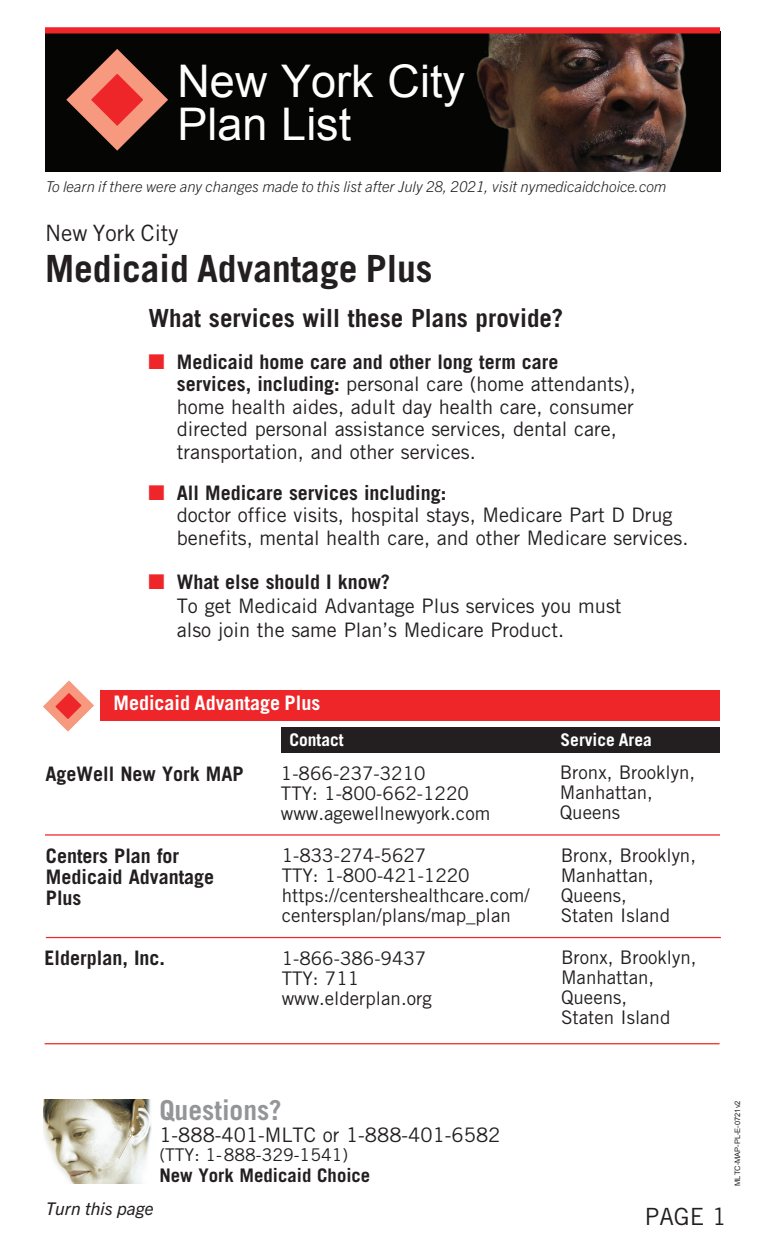
<style>
.page{position:relative;width:765px;height:1260px;background:#fff}
.page>*{position:absolute;margin:0;border:0;box-sizing:border-box;transform-origin:0 0}
.t1{font:45px/42.5px "Arial";color:#fff}
.t2{font:700 37.5px "Trade Gothic LT Std";color:#231f20}
.t3{font:700 27.5px "Trade Gothic LT Std";color:#939598}
.t4{font:700 25px "Trade Gothic LT Std";color:#231f20}
.t5{font:23.75px "Trade Gothic LT Std";color:#231f20}
.t6{font:22.5px "Trade Gothic LT Std";color:#231f20}
.t7{font:20px/22.5px "Trade Gothic LT Std";color:#231f20}
.t8{font:700 20px/21.2px "Trade Gothic LT Std";color:#231f20}
.t9{font:700 20px "Trade Gothic LT Std";color:#fff}
.t10{font:18.75px/20px "Trade Gothic LT Std";color:#231f20}
.t11{font:700 18.75px "Trade Gothic LT Std";color:#231f20}
.t12{font:17.5px "Trade Gothic LT Std";color:#231f20}
.t13{font:700 17.5px "Trade Gothic LT Std";color:#fff}
.t14{font:italic 17.5px "Trade Gothic Next LT Pro";color:#231f20}
.t15{font:italic 300 15px "Trade Gothic Next LT Pro";color:#231f20}
.t16{font:7.5px "Arial";color:#231f20}
.s1{color:#ee2629}
.s2{font-weight:700}
</style>
<div class="page">
<div style="left:281px;top:727px;width:439px;height:25px;background:#231f20"></div>
<hr style="left:45px;top:1043px;width:675px;height:1px;background:#ee2629">
<hr style="left:46px;top:937px;width:675px;height:1px;background:#ee2629">
<hr style="left:45px;top:834px;width:675px;height:2px;background:#ee2629">
<img style="left:45px;top:33px;width:675px;height:139px">
<div style="left:100px;top:690px;width:620px;height:31px;background:#ee2629"></div>
<div style="left:45px;top:27px;width:675px;height:6px;background:#ee2629"></div>
<svg style="left:54px;top:36px;width:127px;height:127px;background:#502a23"></svg>
<svg style="left:43px;top:680px;width:51px;height:52px"></svg>
<img style="left:43px;top:1100px;width:109px;height:83px">
<h1 class="t1" style="left:178px;top:61px;width:289px">New York City<br>Plan List</h1>
<p class="t15" style="left:46px;top:176px;width:622px">To learn if there were any changes made to this list after July 28, 2021, visit nymedicaidchoice.com</p>
<p class="t6" style="left:45px;top:219px;width:135px">New York City</p>
<h2 class="t2" style="left:45px;top:245px;width:389px">Medicaid Advantage Plus</h2>
<p class="t4" style="left:149px;top:303px;width:416px">What services will these Plans provide?</p>
<p class="t7" style="left:177px;top:350px;width:461px;text-indent:-28px"><span class="s1">■</span> <span class="s2">Medicaid home care and other long term care services, including:</span> personal care (home attendants), home health aides, adult day health care, consumer directed personal assistance services, dental care, transportation, and other services.</p>
<p class="t7" style="left:177px;top:481px;width:513px;text-indent:-28px"><span class="s1">■</span> <span class="s2">All Medicare services including:<br></span>doctor office visits, hospital stays, Medicare Part D Drug benefits, mental health care, and other Medicare services.</p>
<p class="t7" style="left:177px;top:570px;width:446px;line-height:24px;text-indent:-28px"><span class="s1">■</span> <span class="s2">What else should I know?<br></span>To get Medicaid Advantage Plus services you must also join the same Plan’s Medicare Product.</p>
<p class="t9" style="left:114px;top:691px;width:208px">Medicaid Advantage Plus</p>
<p class="t13" style="left:289px;top:729px;width:56px">Contact</p>
<p class="t13" style="left:561px;top:729px;width:93px">Service Area</p>
<p class="t8" style="left:45px;top:763px;width:200px">AgeWell New York MAP</p>
<p class="t10" style="left:281px;top:763px;width:211px">1-866-237-3210<br>TTY: 1-800-662-1220 www.agewellnewyork.com</p>
<p class="t8" style="left:46px;top:845px;width:170px">Centers Plan for<br>Medicaid Advantage<br>Plus</p>
<p class="t8" style="left:45px;top:947px;width:122px">Elderplan, Inc.</p>
<p class="t10" style="left:282px;top:845px;width:249px">1-833-274-5627<br>TTY: 1-800-421-1220 https://centershealthcare.com/ centersplan/plans/map_plan</p>
<p class="t10" style="left:282px;top:948px;width:152px">1-866-386-9437<br>TTY: 711 www.elderplan.org</p>
<p class="t10" style="left:560px;top:762px;width:137px">Bronx, Brooklyn,<br>Manhattan,<br>Queens</p>
<p class="t10" style="left:561px;top:845px;width:137px">Bronx, Brooklyn,<br>Manhattan,<br>Queens,<br>Staten Island</p>
<p class="t10" style="left:561px;top:948px;width:137px">Bronx, Brooklyn,<br>Manhattan,<br>Queens,<br>Staten Island</p>
<h3 class="t3" style="left:159px;top:1093px;width:124px">Questions?</h3>
<p class="t7" style="left:159px;top:1124px;width:343px">1-888-401-MLTC or 1-888-401-6582</p>
<p class="t12" style="left:159px;top:1144px;width:190px">(TTY: 1-888-329-1541)</p>
<p class="t11" style="left:159px;top:1164px;width:212px">New York Medicaid Choice</p>
<p class="t14" style="left:46px;top:1196px;width:109px">Turn this page</p>
<p class="t5" style="left:645px;top:1203px;width:83px">PAGE 1</p>
<p class="t16" style="left:733px;top:1186px;width:87px;rotate:-90deg">MLTC-MAP-PL-E-0721v2</p>
</div>
